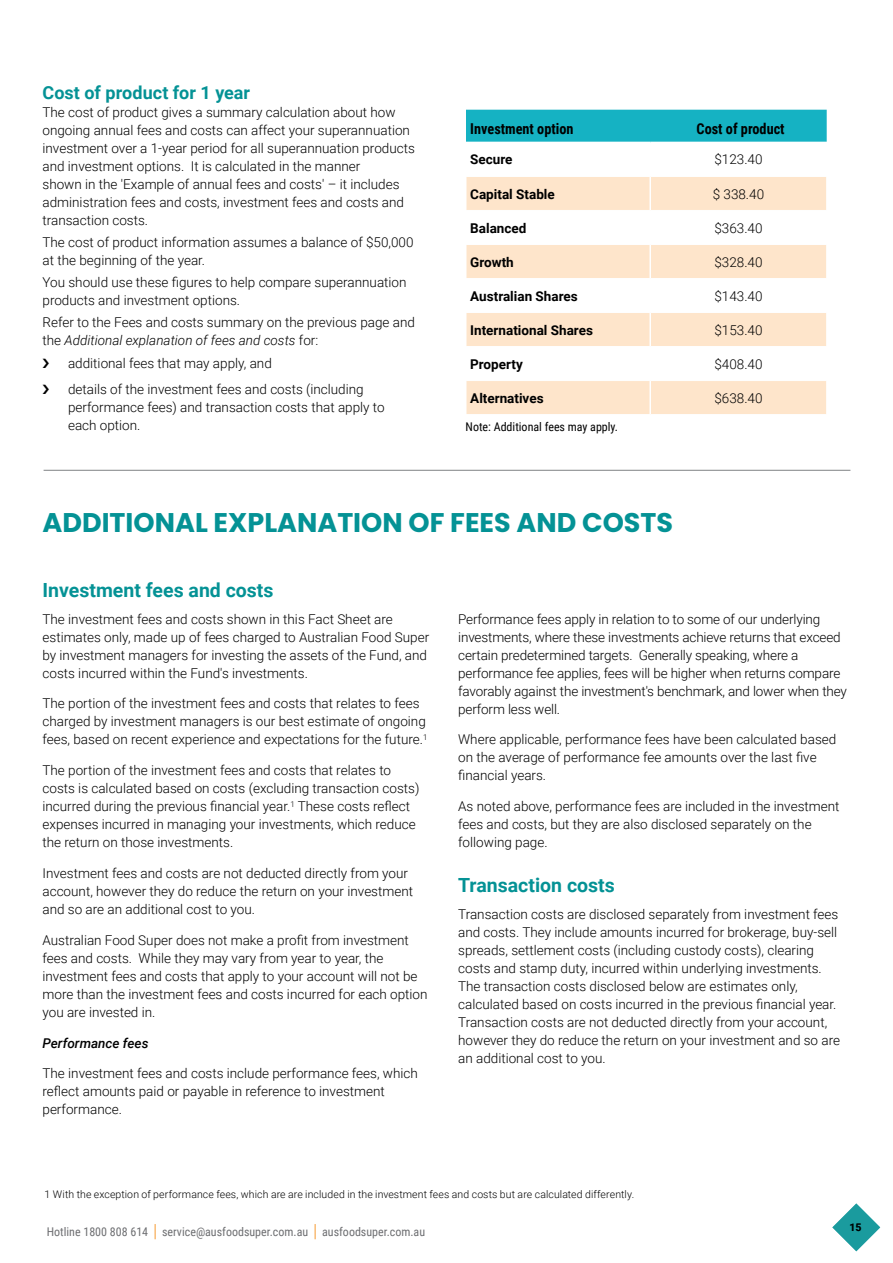
<style>
.page{position:relative;width:893px;height:1263px;background:#fff}
.page>*{position:absolute;margin:0;border:0;box-sizing:border-box;transform-origin:0 0}
.t1{font:700 27px "Poppins";color:#049295}
.t2{font:700 19.5px "Roboto";color:#049295}
.t3{font:700 18px "Roboto";color:#049295}
.t4{font:700 15px "Roboto Condensed";color:#000;scale:.95 1}
.t5{font:300 13.5px/18px "Roboto";color:#000}
.t6{font:700 13.5px "Roboto";color:#000}
.t7{font:italic 500 13.5px "Roboto";color:#000}
.t8{font:12px "Roboto Condensed";color:#6d6e71}
.t9{font:12px "Roboto Condensed";color:#000}
.t10{font:300 10.5px "Roboto";letter-spacing:.01em;color:#000}
.t11{font:700 10.5px "Roboto";color:#000}
.s1{font-style:italic}
.s2{font-size:18px;color:#f59222}
</style>
<div class="page">
<svg style="left:832px;top:1203px;width:48px;height:48px"></svg>
<div style="left:466px;top:110px;width:361px;height:32px;background:#15b2c3"></div>
<svg style="left:467px;top:177px;width:359px;height:237px;fill:#fee5cb"></svg>
<hr style="left:649px;top:177px;width:2px;height:33px;background:#fff">
<hr style="left:649px;top:211px;width:2px;height:33px;background:#fff">
<hr style="left:649px;top:245px;width:2px;height:33px;background:#fff">
<hr style="left:649px;top:279px;width:2px;height:33px;background:#fff">
<hr style="left:649px;top:313px;width:2px;height:33px;background:#fff">
<hr style="left:649px;top:347px;width:2px;height:33px;background:#fff">
<hr style="left:649px;top:381px;width:2px;height:33px;background:#fff">
<hr style="left:466px;top:210px;width:184px;height:1px;background:#fff">
<hr style="left:650px;top:210px;width:177px;height:1px;background:#fff">
<hr style="left:466px;top:244px;width:184px;height:1px;background:#fff">
<hr style="left:650px;top:244px;width:177px;height:1px;background:#fff">
<hr style="left:466px;top:278px;width:184px;height:1px;background:#fff">
<hr style="left:650px;top:278px;width:177px;height:1px;background:#fff">
<hr style="left:466px;top:312px;width:184px;height:1px;background:#fff">
<hr style="left:650px;top:312px;width:177px;height:1px;background:#fff">
<hr style="left:466px;top:346px;width:184px;height:1px;background:#fff">
<hr style="left:650px;top:346px;width:177px;height:1px;background:#fff">
<hr style="left:466px;top:380px;width:184px;height:1px;background:#fff">
<hr style="left:650px;top:380px;width:177px;height:1px;background:#fff">
<hr style="left:44px;top:470px;width:806px;height:1px;background:#808285">
<h3 class="t3" style="left:43px;top:80px;width:209px">Cost of product for 1 year</h3>
<p class="t5" style="left:43px;top:102px;width:374px">The cost of product gives a summary calculation about how ongoing annual fees and costs can affect your superannuation investment over a 1-year period for all superannuation products and investment options. It is calculated in the manner<br>shown in the 'Example of annual fees and costs' – it includes administration fees and costs, investment fees and costs and transaction costs.</p>
<p class="t5" style="left:43px;top:232px;width:372px">The cost of product information assumes a balance of $50,000 at the beginning of the year.</p>
<p class="t5" style="left:43px;top:273px;width:366px">You should use these figures to help compare superannuation products and investment options.</p>
<p class="t5" style="left:43px;top:313px;width:374px">Refer to the Fees and costs summary on the previous page and the <span class="s1">Additional explanation of fees and costs</span> for:</p>
<p class="t5" style="left:68px;top:349px;width:297px;line-height:26.5px">additional fees that may apply, and<br>details of the investment fees and costs (including</p>
<p class="t5" style="left:68px;top:398px;width:318px">performance fees) and transaction costs that apply to each option.</p>
<p class="t4" style="left:470px;top:118px;width:110px">Investment option</p>
<p class="t4" style="left:697px;top:118px;width:94px">Cost of product</p>
<p class="t6" style="left:470px;top:150px;width:44px">Secure</p>
<p class="t5" style="left:714px;top:150px;width:50px">$123.40</p>
<p class="t6" style="left:470px;top:184px;width:86px">Capital Stable</p>
<p class="t5" style="left:713px;top:184px;width:53px">$ 338.40</p>
<p class="t6" style="left:470px;top:218px;width:58px">Balanced</p>
<p class="t5" style="left:714px;top:218px;width:50px">$363.40</p>
<p class="t6" style="left:470px;top:252px;width:45px">Growth</p>
<p class="t5" style="left:714px;top:252px;width:50px">$328.40</p>
<p class="t6" style="left:470px;top:286px;width:109px">Australian Shares</p>
<p class="t5" style="left:714px;top:286px;width:50px">$143.40</p>
<p class="t6" style="left:470px;top:320px;width:124px">International Shares</p>
<p class="t5" style="left:714px;top:320px;width:50px">$153.40</p>
<p class="t6" style="left:470px;top:354px;width:54px">Property</p>
<p class="t5" style="left:714px;top:354px;width:50px">$408.40</p>
<p class="t6" style="left:470px;top:388px;width:75px">Alternatives</p>
<p class="t5" style="left:714px;top:388px;width:50px">$638.40</p>
<p class="t9" style="left:466px;top:418px;width:154px">Note: Additional fees may apply.</p>
<h1 class="t1" style="left:43px;top:507px;width:632px">ADDITIONAL EXPLANATION OF FEES AND COSTS</h1>
<h2 class="t2" style="left:43px;top:577px;width:233px">Investment fees and costs</h2>
<p class="t5" style="left:43px;top:609px;width:388px">The investment fees and costs shown in this Fact Sheet are estimates only, made up of fees charged to Australian Food Super by investment managers for investing the assets of the Fund, and costs incurred within the Fund's investments.</p>
<p class="t5" style="left:43px;top:694px;width:386px">The portion of the investment fees and costs that relates to fees charged by investment managers is our best estimate of ongoing fees, based on recent experience and expectations for the future.<sup>1</sup></p>
<p class="t5" style="left:43px;top:761px;width:378px">The portion of the investment fees and costs that relates to costs is calculated based on costs (excluding transaction costs) incurred during the previous financial year.<sup>1</sup> These costs reflect expenses incurred in managing your investments, which reduce the return on those investments.</p>
<p class="t5" style="left:43px;top:864px;width:372px">Investment fees and costs are not deducted directly from your account, however they do reduce the return on your investment and so are an additional cost to you.</p>
<p class="t5" style="left:43px;top:930px;width:387px">Australian Food Super does not make a profit from investment fees and costs. While they may vary from year to year, the investment fees and costs that apply to your account will not be more than the investment fees and costs incurred for each option you are invested in.</p>
<p class="t7" style="left:43px;top:1033px;width:107px">Performance fees</p>
<p class="t5" style="left:43px;top:1064px;width:377px">The investment fees and costs include performance fees, which reflect amounts paid or payable in reference to investment performance.</p>
<p class="t5" style="left:458px;top:609px;width:390px">Performance fees apply in relation to to some of our underlying investments, where these investments achieve returns that exceed certain predetermined targets. Generally speaking, where a performance fee applies, fees will be higher when returns compare favorably against the investment's benchmark, and lower when they perform less well.</p>
<p class="t5" style="left:458px;top:730px;width:380px">Where applicable, performance fees have been calculated based on the average of performance fee amounts over the last five financial years.</p>
<p class="t5" style="left:458px;top:797px;width:383px">As noted above, performance fees are included in the investment fees and costs, but they are also disclosed separately on the following page.</p>
<h2 class="t2" style="left:458px;top:872px;width:158px">Transaction costs</h2>
<p class="t5" style="left:458px;top:904px;width:383px">Transaction costs are disclosed separately from investment fees and costs. They include amounts incurred for brokerage, buy-sell spreads, settlement costs (including custody costs), clearing costs and stamp duty, incurred within underlying investments.<br>The transaction costs disclosed below are estimates only, calculated based on costs incurred in the previous financial year.<br>Transaction costs are not deducted directly from your account, however they do reduce the return on your investment and so are an additional cost to you.</p>
<p class="t10" style="left:45px;top:1187px;width:591px">1 With the exception of performance fees, which are are included in the investment fees and costs but are calculated differently.</p>
<p class="t8" style="left:47px;top:1223px;width:380px">Hotline 1800 808 614 <span class="s2">|</span> service@ausfoodsuper.com.au <span class="s2">|</span> ausfoodsuper.com.au</p>
<p class="t11" style="left:850px;top:1220px;width:14px">15</p>
</div>
